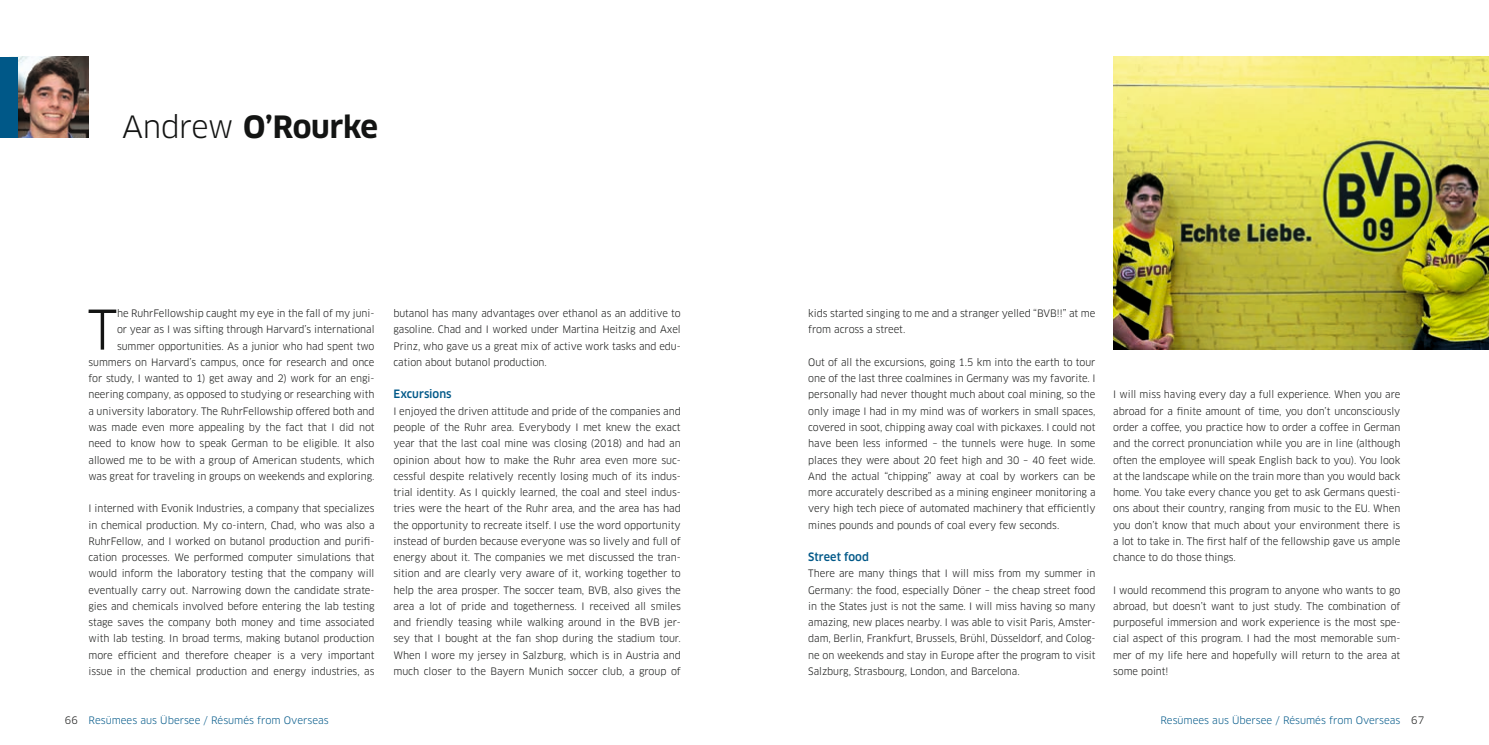
<style>
.page{position:relative;width:1489px;height:745px;background:#fff}
.page>*{position:absolute;margin:0;border:0;box-sizing:border-box;transform-origin:0 0}
.Copy_Initial{font:53.38px "Clan OT";color:#131413}
.Headline_dünn{font:700 30px "Clan OT";letter-spacing:-.015em;color:#131413}
.Zwischenzeile{font:500 11.25px "Clan OT";color:#005888}
.Copy{font:10px/16.2px "Clan OT";letter-spacing:-.005em;color:#131413;text-align:justify}
.Copy_Initial-2{font:10px/16.2px "Clan OT";letter-spacing:-.005em;color:#131413;text-align:right}
.t1{font:10px "Clan OT";color:#005888}
.s1{font-weight:400}
.s2{color:#131413}
</style>
<div class="page">
<img style="left:1113px;top:57px;width:375px;height:292px">
<img style="left:18px;top:57px;width:71px;height:80px">
<div style="left:0;top:57px;width:18px;height:80px;background:#005888"></div>
<p class="Headline_dünn" style="left:122px;top:109px;width:258px"><span class="s1">Andrew</span> O’Rourke</p>
<p class="Copy_Initial-2" style="left:88px;top:305px;width:287px">he RuhrFellowship caught my eye in the fall of my juni-<br>or year as I was sifting through Harvard’s international summer opportunities. As a junior who had spent two summers on Harvard’s campus, once for research and once for study, I wanted to 1) get away and 2) work for an engi&shy;neering company, as opposed to studying or researching with a university laboratory. The RuhrFellowship offered both and was made even more appealing by the fact that I did not need to know how to speak German to be eligible. It also allowed me to be with a group of American students, which was great for traveling in groups on weekends and exploring.</p>
<p class="Copy" style="left:88px;top:500px;width:287px">I interned with Evonik Industries, a company that specializes in chemical production. My co-intern, Chad, who was also a RuhrFellow, and I worked on butanol production and purifi&shy;cation processes. We performed computer simulations that would inform the laboratory testing that the company will eventually carry out. Narrowing down the candidate strate&shy;gies and chemicals involved before entering the lab testing stage saves the company both money and time associated with lab testing. In broad terms, making butanol production more efficient and therefore cheaper is a very important issue in the chemical production and energy industries, as</p>
<p class="Copy_Initial" style="left:88px;top:298px;width:31px">T</p>
<p class="Copy" style="left:393px;top:305px;width:289px">butanol has many advantages over ethanol as an additive to gasoline. Chad and I worked under Martina Heitzig and Axel Prinz, who gave us a great mix of active work tasks and edu&shy;cation about butanol production.</p>
<p class="Zwischenzeile" style="left:393px;top:387px;width:60px">Excursions</p>
<p class="Copy" style="left:393px;top:402px;width:289px">I enjoyed the driven attitude and pride of the companies and people of the Ruhr area. Everybody I met knew the exact year that the last coal mine was closing (2018) and had an opinion about how to make the Ruhr area even more suc&shy;cessful despite relatively recently losing much of its indus&shy;trial identity. As I quickly learned, the coal and steel indus&shy;tries were the heart of the Ruhr area, and the area has had the opportunity to recreate itself. I use the word opportunity instead of burden because everyone was so lively and full of energy about it. The companies we met discussed the tran&shy;sition and are clearly very aware of it, working together to help the area prosper. The soccer team, BVB, also gives the area a lot of pride and togetherness. I received all smiles and friendly teasing while walking around in the BVB jer&shy;sey that I bought at the fan shop during the stadium tour.<br>When I wore my jersey in Salzburg, which is in Austria and much closer to the Bayern Munich soccer club, a group of</p>
<p class="Copy" style="left:808px;top:305px;width:289px">kids started singing to me and a stranger yelled “BVB!!” at me from across a street.</p>
<p class="Copy" style="left:808px;top:354px;width:289px">Out of all the excursions, going 1.5 km into the earth to tour one of the last three coalmines in Germany was my favorite. I personally had never thought much about coal mining, so the only image I had in my mind was of workers in small spaces, covered in soot, chipping away coal with pickaxes. I could not have been less informed – the tunnels were huge. In some places they were about 20 feet high and 30 – 40 feet wide.<br>And the actual “chipping” away at coal by workers can be more accurately described as a mining engineer monitoring a very high tech piece of automated machinery that efficiently mines pounds and pounds of coal every few seconds.</p>
<p class="Zwischenzeile" style="left:808px;top:550px;width:62px">Street food</p>
<p class="Copy" style="left:808px;top:565px;width:289px">There are many things that I will miss from my summer in Germany: the food, especially Döner – the cheap street food in the States just is not the same. I will miss having so many amazing, new places nearby. I was able to visit Paris, Amster&shy;dam, Berlin, Frankfurt, Brussels, Brühl, Düsseldorf, and Colog&shy;ne on weekends and stay in Europe after the program to visit Salzburg, Strasbourg, London, and Barcelona.</p>
<p class="Copy" style="left:1113px;top:386px;width:289px">I will miss having every day a full experience. When you are abroad for a finite amount of time, you don’t unconsciously order a coffee, you practice how to order a coffee in German and the correct pronunciation while you are in line (although often the employee will speak English back to you). You look at the landscape while on the train more than you would back home. You take every chance you get to ask Germans questi&shy;ons about their country, ranging from music to the EU. When you don’t know that much about your environment there is a lot to take in. The first half of the fellowship gave us ample chance to do those things.</p>
<p class="Copy" style="left:1113px;top:581px;width:289px">I would recommend this program to anyone who wants to go abroad, but doesn’t want to just study. The combination of purposeful immersion and work experience is the most spe&shy;cial aspect of this program. I had the most memorable sum&shy;mer of my life here and hopefully will return to the area at some point!</p>
<p class="t1" style="left:65px;top:713px;width:265px"><span class="s2">66</span> Resümees aus Übersee / Résumés from Overseas</p>
<p class="t1" style="left:1160px;top:713px;width:265px">Resümees aus Übersee / Résumés from Overseas <span class="s2">67</span></p>
</div>
